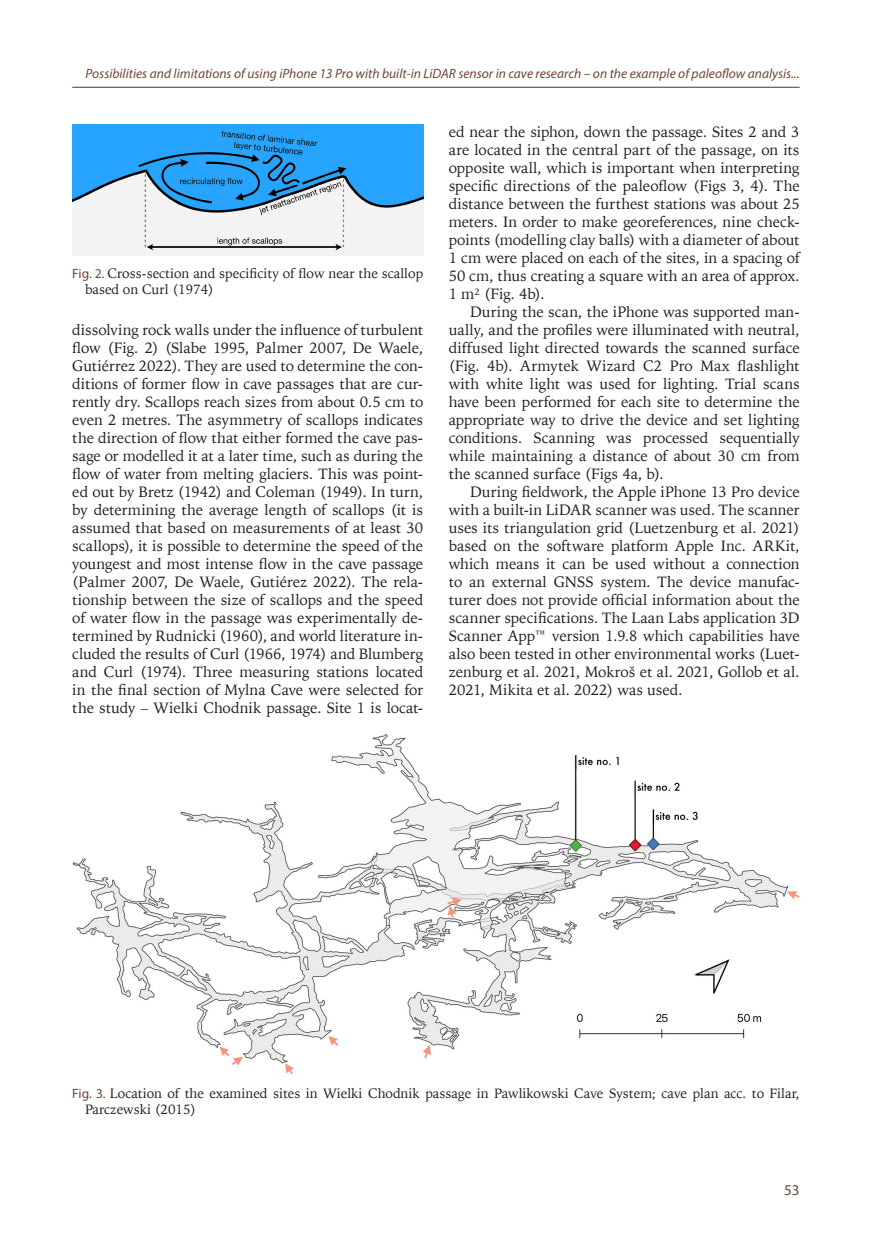
<style>
.page{position:relative;width:872px;height:1245px;background:#fff}
.page>*{position:absolute;margin:0;border:0;box-sizing:border-box;transform-origin:0 0}
.t1{font:15px/18px "Iowan Old St EU";color:#231f20;text-align:justify}
.t2{font:15px "Myriad Pro";color:#6d4734}
.Tytuł_tabeli_ryciny_ENG{font:13.5px/16.2px "Iowan Old St EU";color:#231f20}
.t3{font:italic 13.5px "Myriad Pro";color:#6d4734}
.s1{font-family:"Myriad Pro";color:#6d4734}
</style>
<div class="page">
<hr style="left:72px;top:87px;width:727px;height:1px;background:#6d4734">
<img style="left:72px;top:124px;width:351px;height:131px">
<img style="left:72px;top:734px;width:727px;height:341px">
<p class="t3" style="left:86px;top:65px;width:715px">Possibilities and limitations of using iPhone 13 Pro with built-in LiDAR sensor in cave research – on the example of paleoflow analysis...</p>
<p class="Tytuł_tabeli_ryciny_ENG" style="left:85px;top:266px;width:340px;text-indent:-13px"><span class="s1">Fig. 2.</span> Cross-section and specificity of flow near the scallop based on Curl (1974)</p>
<p class="t1" style="left:72px;top:321px;width:352px">dissolving rock walls under the influence of turbulent flow (Fig. 2) (Slabe 1995, Palmer 2007, De Waele, Gutiérrez 2022). They are used to determine the con&shy;ditions of former flow in cave passages that are cur&shy;rently dry. Scallops reach sizes from about 0.5 cm to even 2 metres. The asymmetry of scallops indicates the direction of flow that either formed the cave pas&shy;sage or modelled it at a later time, such as during the flow of water from melting glaciers. This was point&shy;ed out by Bretz (1942) and Coleman (1949). In turn, by determining the average length of scallops (it is assumed that based on measurements of at least 30 scallops), it is possible to determine the speed of the youngest and most intense flow in the cave passage (Palmer 2007, De Waele, Gutiérez 2022). The rela&shy;tionship between the size of scallops and the speed of water flow in the passage was experimentally de&shy;termined by Rudnicki (1960), and world literature in&shy;cluded the results of Curl (1966, 1974) and Blumberg and Curl (1974). Three measuring stations located in the final section of Mylna Cave were selected for the study – Wielki Chodnik passage. Site 1 is locat-</p>
<p class="t1" style="left:449px;top:123px;width:352px">ed near the siphon, down the passage. Sites 2 and 3 are located in the central part of the passage, on its opposite wall, which is important when interpreting specific directions of the paleoflow (Figs 3, 4). The distance between the furthest stations was about 25 meters. In order to make georeferences, nine check&shy;points (modelling clay balls) with a diameter of about 1 cm were placed on each of the sites, in a spacing of 50 cm, thus creating a square with an area of approx.<br>1 m² (Fig. 4b).</p>
<p class="t1" style="left:449px;top:303px;width:352px;text-indent:21px">During the scan, the iPhone was supported man&shy;ually, and the profiles were illuminated with neutral, diffused light directed towards the scanned surface (Fig. 4b). Armytek Wizard C2 Pro Max flashlight with white light was used for lighting. Trial scans have been performed for each site to determine the appropriate way to drive the device and set lighting conditions. Scanning was processed sequentially while maintaining a distance of about 30 cm from the scanned surface (Figs 4a, b).</p>
<p class="t1" style="left:449px;top:483px;width:352px;text-indent:21px">During fieldwork, the Apple iPhone 13 Pro device with a built-in LiDAR scanner was used. The scanner uses its triangulation grid (Luetzenburg et al. 2021) based on the software platform Apple Inc. ARKit, which means it can be used without a connection to an external GNSS system. The device manufac&shy;turer does not provide official information about the scanner specifications. The Laan Labs application 3D Scanner App™ version 1.9.8 which capabilities have also been tested in other environmental works (Luet&shy;zenburg et al. 2021, Mokroš et al. 2021, Gollob et al.<br>2021, Mikita et al. 2022) was used.</p>
<p class="Tytuł_tabeli_ryciny_ENG" style="left:85px;top:1085px;width:716px;text-indent:-13px"><span class="s1">Fig. 3.</span> Location of the examined sites in Wielki Chodnik passage in Pawlikowski Cave System; cave plan acc. to Filar,<br>Parczewski (2015)</p>
<p class="t2" style="left:784px;top:1181px;width:17px">53</p>
</div>
